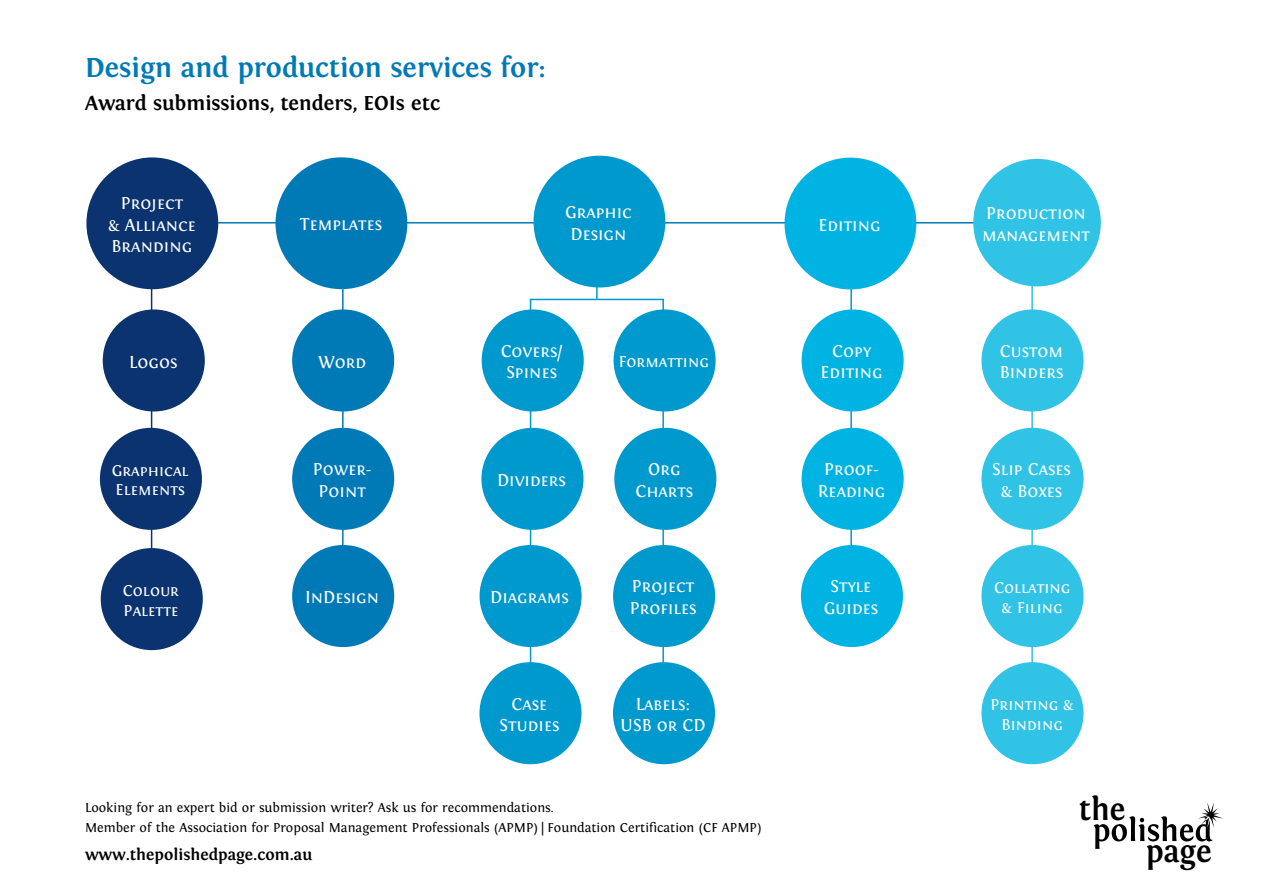
<style>
.page{position:relative;width:1263px;height:893px;background:#fff}
.page>*{position:absolute;margin:0;border:0;box-sizing:border-box;transform-origin:0 0}
.t1{font:700 32.55px "Fontin";color:#000;scale:.96 1}
.t2{font:700 28.5px "Fontin";color:#007ab6}
.t3{font:700 21px "Fontin";color:#000}
.t4{font:18px/21.6px "Fontin Small Caps";color:#fff;text-align:center}
.t5{font:16.5px/19.8px "Fontin Small Caps";color:#fff}
.t6{font:700 16.5px "Fontin";color:#000}
.t7{font:13.5px/20.4px "Fontin";color:#000}
</style>
<div class="page">
<hr style="left:202px;top:222px;width:881px;height:2px;background:#007ab6">
<svg style="left:1094px;top:802px;width:129px;height:47px"></svg>
<div style="left:86px;top:157px;width:132px;height:132px;background:#0a3370;border-radius:50%"></div>
<hr style="left:151px;top:272px;width:1px;height:318px;background:#0a3370">
<div style="left:103px;top:309px;width:102px;height:102px;background:#0a3370;border-radius:50%"></div>
<div style="left:100px;top:428px;width:102px;height:102px;background:#0a3370;border-radius:50%"></div>
<hr style="left:342px;top:283px;width:2px;height:326px;background:#007ab6">
<hr style="left:530px;top:299px;width:1px;height:392px;background:#0099cd">
<div style="left:292px;top:428px;width:102px;height:102px;background:#007ab6;border-radius:50%"></div>
<hr style="left:662px;top:299px;width:2px;height:446px;background:#0099cd">
<div style="left:292px;top:309px;width:102px;height:102px;background:#007ab6;border-radius:50%"></div>
<div style="left:613px;top:545px;width:102px;height:102px;background:#0099cd;border-radius:50%"></div>
<div style="left:479px;top:662px;width:102px;height:102px;background:#0099cd;border-radius:50%"></div>
<div style="left:613px;top:662px;width:102px;height:102px;background:#0099cd;border-radius:50%"></div>
<div style="left:973px;top:159px;width:128px;height:127px;background:#30c3e5;border-radius:50%"></div>
<hr style="left:1031px;top:274px;width:2px;height:475px;background:#30c3e5">
<div style="left:981px;top:309px;width:102px;height:102px;background:#30c3e5;border-radius:50%"></div>
<div style="left:981px;top:428px;width:102px;height:102px;background:#30c3e5;border-radius:50%"></div>
<div style="left:981px;top:545px;width:102px;height:102px;background:#30c3e5;border-radius:50%"></div>
<div style="left:981px;top:662px;width:102px;height:102px;background:#30c3e5;border-radius:50%"></div>
<div style="left:275px;top:157px;width:132px;height:132px;background:#007ab6;border-radius:50%"></div>
<div style="left:292px;top:545px;width:102px;height:102px;background:#007ab6;border-radius:50%"></div>
<div style="left:101px;top:548px;width:102px;height:102px;background:#0a3370;border-radius:50%"></div>
<div style="left:533px;top:156px;width:132px;height:131px;background:#0099cd;border-radius:50%"></div>
<div style="left:482px;top:309px;width:102px;height:102px;background:#0099cd;border-radius:50%"></div>
<div style="left:481px;top:428px;width:102px;height:102px;background:#0099cd;border-radius:50%"></div>
<div style="left:613px;top:309px;width:103px;height:102px;background:#0099cd;border-radius:50%"></div>
<div style="left:614px;top:428px;width:102px;height:102px;background:#0099cd;border-radius:50%"></div>
<div style="left:480px;top:545px;width:102px;height:102px;background:#0099cd;border-radius:50%"></div>
<hr style="left:850px;top:234px;width:2px;height:404px;background:#0099cd">
<div style="left:784px;top:158px;width:132px;height:131px;background:#00b3e2;border-radius:50%"></div>
<div style="left:801px;top:309px;width:103px;height:102px;background:#00b3e2;border-radius:50%"></div>
<div style="left:801px;top:428px;width:103px;height:102px;background:#00b3e2;border-radius:50%"></div>
<div style="left:801px;top:545px;width:102px;height:102px;background:#00b3e2;border-radius:50%"></div>
<hr style="left:530px;top:299px;width:134px;height:1px;background:#0099cd">
<svg style="left:596px;top:287px;width:2px;height:12px"></svg>
<h2 class="t2" style="left:85px;top:51px;width:462px">Design and production services for:</h2>
<p class="t3" style="left:85px;top:92px;width:357px">Award submissions, tenders, EOIs etc</p>
<p class="t4" style="left:108px;top:192px;width:89px">Project<br>&amp; Alliance<br>Branding</p>
<p class="t4" style="left:300px;top:214px;width:84px">Templates</p>
<p class="t4" style="left:565px;top:201px;width:68px">Graphic<br>Design</p>
<p class="t4" style="left:129px;top:351px;width:50px">Logos</p>
<p class="t4" style="left:318px;top:351px;width:50px">Word</p>
<p class="t4" style="left:501px;top:340px;width:64px">Covers/<br>Spines</p>
<p class="t5" style="left:619px;top:352px;width:92px">Formatting</p>
<p class="t5" style="left:112px;top:460px;width:78px">Graphical<br>Elements</p>
<p class="t4" style="left:313px;top:459px;width:60px">Power-<br>Point</p>
<p class="t4" style="left:497px;top:469px;width:70px">Dividers</p>
<p class="t4" style="left:635px;top:459px;width:59px">Org<br>Charts</p>
<p class="t5" style="left:123px;top:581px;width:58px">Colour<br>Palette</p>
<p class="t4" style="left:305px;top:587px;width:76px">InDesign</p>
<p class="t4" style="left:490px;top:587px;width:80px">Diagrams</p>
<p class="t4" style="left:630px;top:576px;width:68px;text-align:left">Project<br>Profiles</p>
<p class="t4" style="left:499px;top:693px;width:61px">Case<br>Studies</p>
<p class="t4" style="left:620px;top:693px;width:87px">Labels:<br>USB or CD</p>
<p class="t7" style="left:85px;top:797px;width:678px">Looking for an expert bid or submission writer? Ask us for recommendations.<br>Member of the Association for Proposal Management Professionals (APMP) | Foundation Certification (CF APMP)</p>
<p class="t6" style="left:85px;top:846px;width:229px">www.thepolishedpage.com.au</p>
<p class="t4" style="left:818px;top:214px;width:64px">Editing</p>
<p class="t4" style="left:820px;top:340px;width:64px">Copy<br>Editing</p>
<p class="t4" style="left:818px;top:459px;width:69px">Proof-<br>Reading</p>
<p class="t4" style="left:824px;top:576px;width:56px">Style<br>Guides</p>
<p class="t4" style="left:982px;top:203px;width:110px;text-align:left">Production management</p>
<p class="t4" style="left:1000px;top:340px;width:65px;text-align:left">Custom<br>Binders</p>
<p class="t4" style="left:992px;top:459px;width:80px">Slip Cases &amp; Boxes</p>
<p class="t5" style="left:994px;top:578px;width:78px;text-align:center">Collating &amp; Filing</p>
<p class="t5" style="left:990px;top:695px;width:85px;text-align:center">Printing &amp;<br>Binding</p>
<h1 class="t1" style="left:1079px;top:791px;width:50px">the</h1>
<h1 class="t1" style="left:1146px;top:833px;width:71px">page</h1>
</div>
